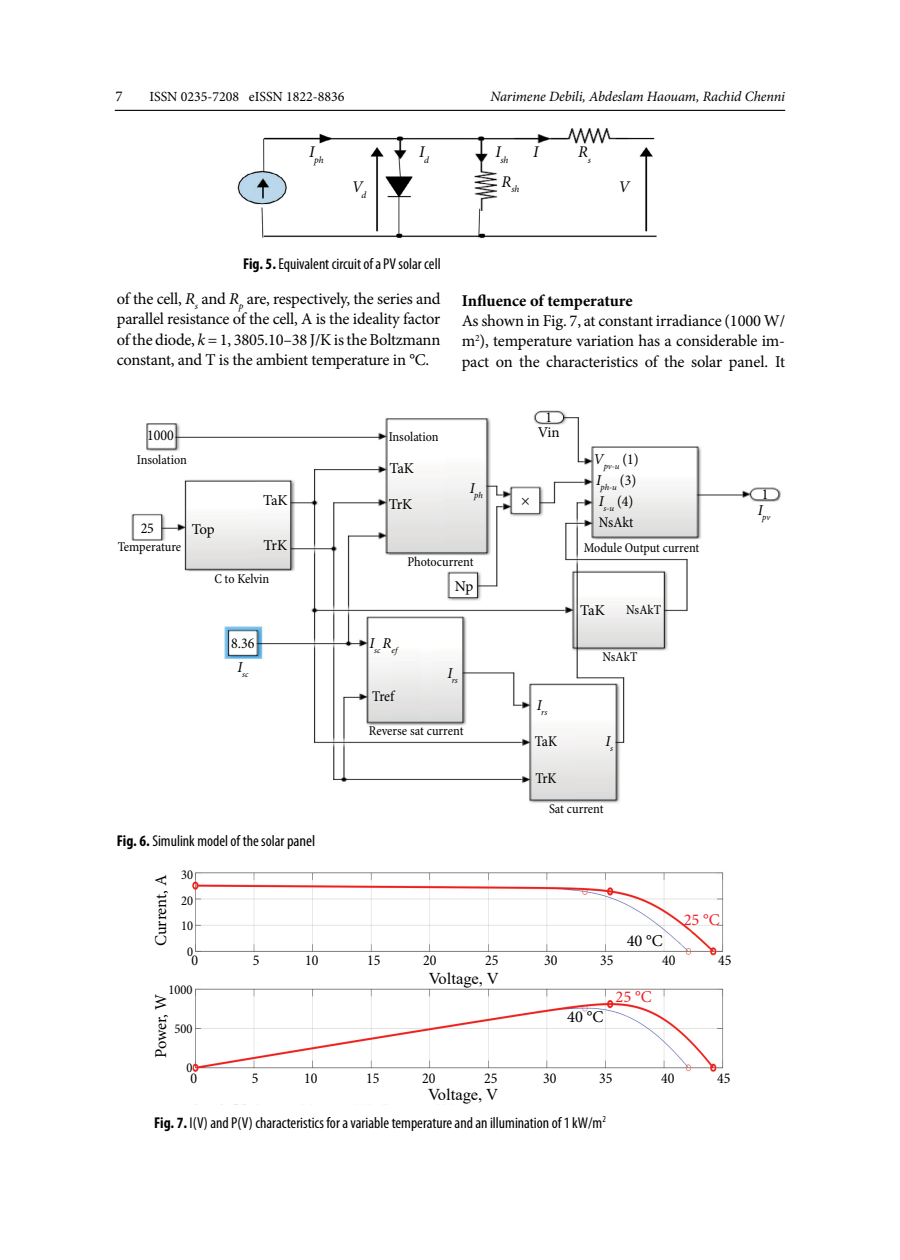
<style>
.page{position:relative;width:900px;height:1260px;background:#fff}
.page>*{position:absolute;margin:0;border:0;box-sizing:border-box;transform-origin:0 0}
.t1{font:16.5px/20.5px "Minion Pro";letter-spacing:-.015em;color:#000;text-align:justify}
.t2{font:700 16.5px "Minion Pro";letter-spacing:-.005em;color:#000}
.t3{font:16.5px "Times New Roman";color:#000}
.t4{font:16.5px "Minion Pro";color:#ed1d24}
.t5{font:italic 16.35px "Minion Pro";color:#000}
.t6{font:condensed 15.75px "Myriad Pro";color:#000}
.t7{font:condensed 15px "Minion Pro";color:#000}
.t8{font:15px "Minion Pro";letter-spacing:-.035em;color:#000}
.t9{font:italic 15px "Minion Pro";color:#000}
.t10{font:italic 14.25px "Minion Pro";letter-spacing:-.01em;color:#000}
.t11{font:13.95px "Minion Pro";color:#000}
.t12{font:condensed 13.5px/25.5px "Minion Pro";color:#000;text-align:center}
.t13{font:italic 9.45px "Minion Pro";color:#000}
.t14{font:italic 8.7px "Minion Pro";letter-spacing:-.005em;color:#000}
.s1{font-weight:700}
.s2{font-style:italic}
</style>
<div class="page">
<hr style="left:115px;top:110px;width:670px;height:1px;background:#000">
<img style="left:237px;top:128px;width:420px;height:110px">
<img style="left:131px;top:410px;width:650px;height:393px">
<img style="left:192px;top:872px;width:532px;height:233px">
<p class="t8" style="left:115px;top:86px;width:9px">7</p>
<p class="t11" style="left:149px;top:87px;width:197px">ISSN 0235-7208 eISSN 1822-8836</p>
<p class="t10" style="left:490px;top:87px;width:296px">Narimene Debili, Abdeslam Haouam, Rachid Chenni</p>
<p class="t13" style="left:309px;top:153px;width:16px"><sup>I</sup>ph</p>
<p class="t5" style="left:352px;top:176px;width:16px">V<sub>d</sub></p>
<p class="t5" style="left:419px;top:141px;width:11px">I<sub>d</sub></p>
<p class="t13" style="left:495px;top:153px;width:15px"><sup>I</sup>sh</p>
<p class="t13" style="left:502px;top:183px;width:19px"><sup>R</sup>sh</p>
<p class="t5" style="left:533px;top:141px;width:7px">I</p>
<p class="t5" style="left:578px;top:141px;width:14px">R<sub>s</sub></p>
<p class="t5" style="left:619px;top:176px;width:13px">V</p>
<p class="t6" style="left:243px;top:254px;width:199px"><span class="s1">Fig. 5.</span> Equivalent circuit of a PV solar cell</p>
<p class="t1" style="left:117px;top:288px;width:325px">of the cell, <span class="s2">R</span><sub>s</sub> and <span class="s2">R</span><sub>p</sub> are, respectively, the series and parallel resistance of the cell, A is the ideality factor of the diode, <span class="s2">k</span> = 1, 3805.10–38 J/K is the Boltzmann constant, and T is the ambient temperature in °C.</p>
<p class="t2" style="left:462px;top:289px;width:173px">Influence of temperature</p>
<p class="t1" style="left:462px;top:311px;width:325px">As shown in Fig. 7, at constant irradiance (1000 W/ m<sup>2</sup>), temperature variation has a considerable im&shy;pact on the characteristics of the solar panel. It</p>
<p class="t7" style="left:545px;top:409px;width:8px">1</p>
<p class="t7" style="left:147px;top:427px;width:28px">1000</p>
<p class="t12" style="left:137px;top:447px;width:52px">Insolation</p>
<p class="t7" style="left:141px;top:519px;width:15px">25</p>
<p class="t12" style="left:118px;top:535px;width:65px">Temperature</p>
<p class="t8" style="left:192px;top:520px;width:25px">Top</p>
<p class="t8" style="left:263px;top:490px;width:26px">TaK</p>
<p class="t8" style="left:264px;top:535px;width:25px">TrK</p>
<p class="t12" style="left:214px;top:567px;width:57px">C to Kelvin</p>
<p class="t7" style="left:231px;top:634px;width:25px">8.36</p>
<p class="t14" style="left:237px;top:668px;width:12px"><sup>I</sup>sc</p>
<p class="t6" style="left:117px;top:831px;width:200px"><span class="s1">Fig. 6.</span> Simulink model of the solar panel</p>
<p class="t12" style="left:389px;top:425px;width:52px">Insolation</p>
<p class="t8" style="left:538px;top:422px;width:24px">Vin</p>
<p class="t8" style="left:390px;top:458px;width:26px">TaK</p>
<p class="t8" style="left:389px;top:494px;width:25px">TrK</p>
<p class="t14" style="left:470px;top:489px;width:15px"><sup>I</sup>ph</p>
<p class="t12" style="left:407px;top:550px;width:68px">Photocurrent</p>
<p class="t14" style="left:370px;top:644px;width:29px"><sup>I</sup>sc <sup>R</sup>ef</p>
<p class="t8" style="left:455px;top:576px;width:20px">Np</p>
<p class="t14" style="left:447px;top:674px;width:12px"><sup>I</sup>rs</p>
<p class="t8" style="left:521px;top:490px;width:10px">×</p>
<p class="t14" style="left:594px;top:460px;width:47px"><sup>V</sup>pv-u <sup>(1)</sup></p>
<p class="t14" style="left:596px;top:481px;width:42px"><sup>I</sup>ph-u <sup>(3)</sup></p>
<p class="t14" style="left:599px;top:502px;width:36px"><sup>I</sup>s-u <sup>(4)</sup></p>
<p class="t7" style="left:599px;top:513px;width:36px">NsAkt</p>
<p class="t12" style="left:584px;top:536px;width:117px">Module Output current</p>
<p class="t8" style="left:580px;top:600px;width:26px">TaK</p>
<p class="t12" style="left:626px;top:598px;width:36px">NsAkT</p>
<p class="t12" style="left:603px;top:645px;width:36px">NsAkT</p>
<p class="t7" style="left:372px;top:687px;width:23px">Tref</p>
<p class="t12" style="left:369px;top:718px;width:96px">Reverse sat current</p>
<p class="t14" style="left:537px;top:707px;width:12px"><sup>I</sup>rs</p>
<p class="t7" style="left:535px;top:733px;width:24px">TaK</p>
<p class="t7" style="left:535px;top:769px;width:23px">TrK</p>
<p class="t12" style="left:549px;top:796px;width:56px">Sat current</p>
<p class="t9" style="left:606px;top:731px;width:9px">I<sub>s</sub></p>
<p class="t1" style="left:151px;top:946px;width:73px;rotate:-90deg">Current, A</p>
<p class="t12" style="left:181px;top:863px;width:13px">30<br>20<br>10<br>0</p>
<p class="t4" style="left:684px;top:909px;width:38px">25 °C</p>
<p class="t1" style="left:627px;top:930px;width:38px">40 °C</p>
<p class="t7" style="left:191px;top:952px;width:8px">0</p>
<p class="t7" style="left:253px;top:952px;width:8px">5</p>
<p class="t7" style="left:305px;top:952px;width:15px">10</p>
<p class="t7" style="left:367px;top:952px;width:15px">15</p>
<p class="t7" style="left:423px;top:952px;width:15px">20</p>
<p class="t7" style="left:485px;top:952px;width:15px">25</p>
<p class="t7" style="left:544px;top:952px;width:15px">30</p>
<p class="t7" style="left:600px;top:952px;width:15px">35</p>
<p class="t7" style="left:662px;top:952px;width:15px">40</p>
<p class="t7" style="left:718px;top:952px;width:15px">45</p>
<p class="t3" style="left:429px;top:967px;width:71px">Voltage, V</p>
<p class="t12" style="left:168px;top:978px;width:25px">1000</p>
<p class="t12" style="left:174px;top:1017px;width:19px">500</p>
<p class="t12" style="left:186px;top:1056px;width:7px">0</p>
<p class="t4" style="left:616px;top:986px;width:38px">25 °C</p>
<p class="t1" style="left:151px;top:1058px;width:65px;rotate:-90deg">Power, W</p>
<p class="t1" style="left:567px;top:1007px;width:38px">40 °C</p>
<p class="t7" style="left:190px;top:1069px;width:8px">0</p>
<p class="t7" style="left:252px;top:1069px;width:8px">5</p>
<p class="t7" style="left:304px;top:1069px;width:15px">10</p>
<p class="t7" style="left:366px;top:1069px;width:15px">15</p>
<p class="t7" style="left:422px;top:1069px;width:15px">20</p>
<p class="t7" style="left:484px;top:1069px;width:15px">25</p>
<p class="t7" style="left:543px;top:1069px;width:15px">30</p>
<p class="t7" style="left:599px;top:1069px;width:15px">35</p>
<p class="t7" style="left:661px;top:1069px;width:15px">40</p>
<p class="t7" style="left:717px;top:1069px;width:15px">45</p>
<p class="t3" style="left:428px;top:1083px;width:71px">Voltage, V</p>
<p class="t6" style="left:154px;top:1113px;width:453px"><span class="s1">Fig. 7.</span> I(V) and P(V) characteristics for a variable temperature and an illumination of 1 kW/m<sup>2</sup></p>
<p class="t7" style="left:762px;top:485px;width:8px">1</p>
<p class="t14" style="left:758px;top:511px;width:14px"><sup>I</sup>pv</p>
</div>
